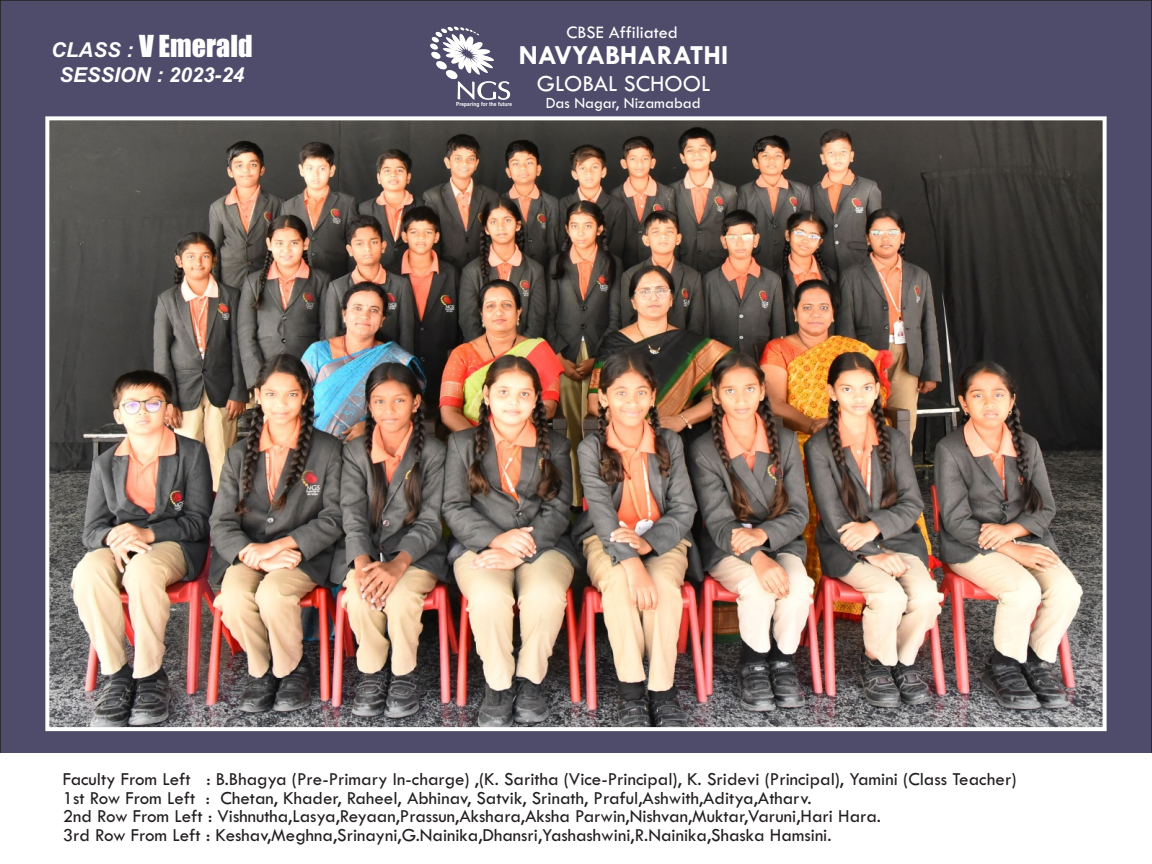
<style>
.page{position:relative;width:1152px;height:864px;background:#fff}
.page>*{position:absolute;margin:0;border:0;box-sizing:border-box;transform-origin:0 0}
.t1{font:28px "Impact";color:#fff}
.t2{font:700 27.8px "Tw Cen";color:#fff}
.t3{font:23.8px "Tw Cen";color:#fff}
.t4{font:italic 700 20.6px "Arial";color:#fff}
.t5{font:19px/18.6px "Tw Cen";color:#231f20}
.t6{font:18.2px "Tw Cen";color:#fff}
.t7{font:16.2px "Tw Cen";color:#fff}
.t8{font:700 5.6px "Arial Narrow";letter-spacing:.02em;color:#fff;scale:1.04 1}
.s1{font-family:"Arial";font-weight:700;font-style:italic;font-size:20.6px}
</style>
<div class="page">
<div style="left:2px;top:2px;width:1148px;height:751px;background:#4f4b6a"></div>
<svg style="left:430px;top:27px;width:80px;height:73px"></svg>
<img style="left:50px;top:121px;width:1052px;height:605px">
<div style="left:45px;top:116px;width:1062px;height:615px;border:4px solid #fff"></div>
<h1 class="t1" style="left:51px;top:35px;width:203px"><span class="s1">CLASS :</span> V Emerald</h1>
<p class="t4" style="left:59px;top:67px;width:186px">SESSION : 2023-24</p>
<p class="t8" style="left:456px;top:102px;width:56px">Preparing for the future</p>
<p class="t6" style="left:566px;top:26px;width:113px">CBSE Affiliated</p>
<h2 class="t2" style="left:519px;top:45px;width:211px">NAVYABHARATHI</h2>
<p class="t3" style="left:537px;top:75px;width:175px">GLOBAL SCHOOL</p>
<p class="t7" style="left:546px;top:97px;width:157px">Das Nagar, Nizamabad</p>
<p class="t5" style="left:63px;top:771px;width:955px">Faculty From Left : B.Bhagya (Pre-Primary In-charge) ,(K. Saritha (Vice-Principal), K. Sridevi (Principal), Yamini (Class Teacher)<br>1st Row From Left : Chetan, Khader, Raheel, Abhinav, Satvik, Srinath, Praful,Ashwith,Aditya,Atharv.<br>2nd Row From Left : Vishnutha,Lasya,Reyaan,Prassun,Akshara,Aksha Parwin,Nishvan,Muktar,Varuni,Hari Hara.<br>3rd Row From Left : Keshav,Meghna,Srinayni,G.Nainika,Dhansri,Yashashwini,R.Nainika,Shaska Hamsini.</p>
</div>
